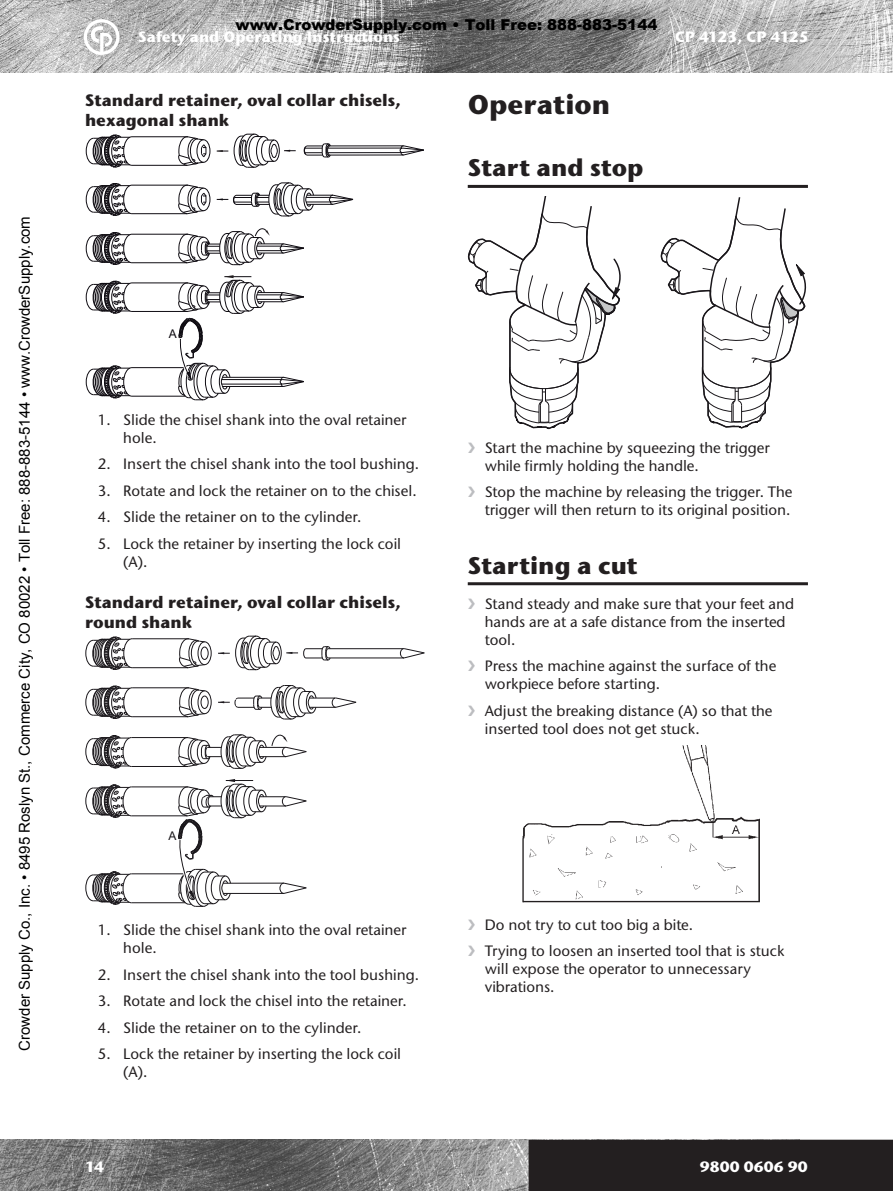
<style>
.page{position:relative;width:893px;height:1191px;background:#fff}
.page>*{position:absolute;margin:0;border:0;box-sizing:border-box;transform-origin:0 0}
.t1{font:700 27px "Stone Sans ITC";color:#231f20}
.t2{font:700 24px "Stone Sans ITC";color:#231f20}
.t3{font:700 16.5px/19.8px "Stone Sans ITC";color:#231f20}
.t4{font:500 15px/26.5px "Stone Sans ITC";color:#231f20}
.t5{font:15px "Arial";color:#000}
.t6{font:900 15px "Arial";color:#000}
.t7{font:700 15px "Stone Sans ITC";color:#fff}
.t8{font:700 15px "Stone Sans ITC";letter-spacing:-.025em;color:#fff}
.t9{font:12px "Arial";color:#0f0c12}
.t10{font:12px "Arial";color:#1a171b}
</style>
<div class="page">
<img style="left:0;top:0;width:893px;height:72px">
<img style="left:0;top:1140px;width:529px;height:51px">
<svg style="left:84px;top:19px;width:36px;height:36px"></svg>
<div style="left:529px;top:1140px;width:364px;height:51px;background:#231f20"></div>
<svg style="left:217px;top:150px;width:11px;height:2px"></svg>
<hr style="left:329px;top:146px;width:75px;height:1px;background:#0f0c12">
<hr style="left:328px;top:148px;width:74px;height:1px;background:#0f0c12">
<hr style="left:329px;top:155px;width:75px;height:1px;background:#0f0c12">
<hr style="left:328px;top:152px;width:74px;height:1px;background:#0f0c12">
<svg style="left:400px;top:145px;width:24px;height:10px"></svg>
<svg style="left:304px;top:143px;width:27px;height:15px"></svg>
<svg style="left:217px;top:182px;width:137px;height:35px"></svg>
<svg style="left:234px;top:134px;width:62px;height:34px"></svg>
<div style="left:197px;top:139px;width:13px;height:23px;border:1px solid #0f0c12;border-radius:50%"></div>
<hr style="left:132px;top:165px;width:55px;height:1px;background:#0f0c12">
<hr style="left:132px;top:136px;width:55px;height:1px;background:#0f0c12">
<svg style="left:86px;top:135px;width:46px;height:33px"></svg>
<svg style="left:178px;top:136px;width:29px;height:30px"></svg>
<div style="left:197px;top:188px;width:13px;height:23px;border:1px solid #0f0c12;border-radius:50%"></div>
<hr style="left:132px;top:213px;width:55px;height:1px;background:#0f0c12">
<hr style="left:132px;top:185px;width:55px;height:1px;background:#0f0c12">
<svg style="left:86px;top:183px;width:46px;height:33px"></svg>
<svg style="left:178px;top:184px;width:29px;height:30px"></svg>
<hr style="left:132px;top:262px;width:55px;height:1px;background:#0f0c12">
<hr style="left:132px;top:234px;width:55px;height:1px;background:#0f0c12">
<svg style="left:86px;top:232px;width:46px;height:33px"></svg>
<svg style="left:178px;top:228px;width:126px;height:37px"></svg>
<hr style="left:132px;top:311px;width:55px;height:1px;background:#0f0c12">
<hr style="left:132px;top:283px;width:55px;height:1px;background:#0f0c12">
<svg style="left:86px;top:281px;width:46px;height:33px"></svg>
<hr style="left:132px;top:396px;width:53px;height:1px;background:#0f0c12">
<hr style="left:132px;top:367px;width:53px;height:1px;background:#0f0c12">
<svg style="left:86px;top:365px;width:46px;height:33px"></svg>
<svg style="left:178px;top:275px;width:126px;height:125px"></svg>
<hr style="left:328px;top:648px;width:75px;height:1px;background:#1a171b">
<hr style="left:328px;top:657px;width:76px;height:1px;background:#1a171b">
<svg style="left:400px;top:648px;width:25px;height:10px"></svg>
<svg style="left:218px;top:685px;width:139px;height:34px"></svg>
<svg style="left:218px;top:635px;width:113px;height:35px"></svg>
<div style="left:198px;top:641px;width:13px;height:24px;border:1px solid #1a171b;border-radius:50%"></div>
<hr style="left:132px;top:667px;width:56px;height:1px;background:#1a171b">
<hr style="left:132px;top:638px;width:56px;height:1px;background:#1a171b">
<svg style="left:85px;top:636px;width:48px;height:34px"></svg>
<svg style="left:179px;top:638px;width:26px;height:30px"></svg>
<div style="left:201px;top:647px;width:7px;height:12px;border:1px solid #1a171b;border-radius:50%"></div>
<div style="left:198px;top:690px;width:13px;height:24px;border:1px solid #1a171b;border-radius:50%"></div>
<hr style="left:132px;top:716px;width:56px;height:1px;background:#1a171b">
<hr style="left:132px;top:687px;width:56px;height:1px;background:#1a171b">
<svg style="left:85px;top:685px;width:48px;height:34px"></svg>
<svg style="left:179px;top:687px;width:26px;height:30px"></svg>
<div style="left:201px;top:696px;width:7px;height:12px;border:1px solid #1a171b;border-radius:50%"></div>
<hr style="left:131px;top:766px;width:56px;height:1px;background:#1a171b">
<hr style="left:131px;top:737px;width:56px;height:1px;background:#1a171b">
<svg style="left:85px;top:735px;width:47px;height:33px"></svg>
<svg style="left:178px;top:734px;width:129px;height:35px"></svg>
<hr style="left:131px;top:815px;width:56px;height:1px;background:#1a171b">
<hr style="left:131px;top:786px;width:56px;height:1px;background:#1a171b">
<svg style="left:85px;top:784px;width:47px;height:34px"></svg>
<hr style="left:131px;top:902px;width:54px;height:1px;background:#1a171b">
<hr style="left:131px;top:873px;width:54px;height:1px;background:#1a171b">
<svg style="left:85px;top:871px;width:47px;height:34px"></svg>
<svg style="left:177px;top:779px;width:130px;height:128px"></svg>
<hr style="left:468px;top:185px;width:340px;height:3px;background:#231f20">
<hr style="left:468px;top:582px;width:340px;height:3px;background:#231f20">
<svg style="left:468px;top:212px;width:338px;height:218px"></svg>
<img style="left:522px;top:745px;width:238px;height:158px">
<p class="t5" style="left:15px;top:1050px;width:836px;rotate:-90deg">Crowder Supply Co., Inc. • 8495 Roslyn St., Commerce City, CO 80022 • Toll Free: 888-883-5144 • www.CrowderSupply.com</p>
<p class="t6" style="left:236px;top:13px;width:423px">www.CrowderSupply.com • Toll Free: 888-883-5144</p>
<p class="t7" style="left:138px;top:27px;width:263px">Safety and Operating I nstructions</p>
<p class="t8" style="left:675px;top:27px;width:136px">CP 4123, CP 4125</p>
<p class="t3" style="left:85px;top:90px;width:317px">Standard retainer, oval collar chisels, hexagonal shank</p>
<h1 class="t1" style="left:468px;top:86px;width:144px">Operation</h1>
<h2 class="t2" style="left:468px;top:152px;width:177px">Start and stop</h2>
<p class="t9" style="left:169px;top:326px;width:10px">A</p>
<p class="t4" style="left:123px;top:410px;width:285px;line-height:18px">Slide the chisel shank into the oval retainer hole.</p>
<p class="t4" style="left:123px;top:450px;width:297px">Insert the chisel shank into the tool bushing.<br>Rotate and lock the retainer on to the chisel.<br>Slide the retainer on to the cylinder.<br>Lock the retainer by inserting the lock coil</p>
<p class="t4" style="left:123px;top:548px;width:26px">(A).</p>
<p class="t3" style="left:85px;top:592px;width:317px">Standard retainer, oval collar chisels, round shank</p>
<p class="t4" style="left:98px;top:406px;width:14px">1.</p>
<p class="t4" style="left:98px;top:450px;width:14px;text-align:justify">2.<br>3.<br>4.<br>5.</p>
<p class="t10" style="left:168px;top:827px;width:10px">A</p>
<p class="t4" style="left:98px;top:916px;width:14px">1.</p>
<p class="t4" style="left:98px;top:961px;width:14px;text-align:justify">2.<br>3.<br>4.<br>5.</p>
<p class="t4" style="left:123px;top:920px;width:285px;line-height:18px">Slide the chisel shank into the oval retainer hole.</p>
<p class="t4" style="left:123px;top:961px;width:297px">Insert the chisel shank into the tool bushing.<br>Rotate and lock the chisel into the retainer.<br>Slide the retainer on to the cylinder.<br>Lock the retainer by inserting the lock coil</p>
<p class="t4" style="left:123px;top:1058px;width:26px">(A).</p>
<p class="t7" style="left:85px;top:1157px;width:21px">14</p>
<p class="t4" style="left:485px;top:438px;width:287px;line-height:18px">Start the machine by squeezing the trigger while firmly holding the handle.</p>
<p class="t4" style="left:485px;top:483px;width:309px;line-height:18px">Stop the machine by releasing the trigger. The trigger will then return to its original position.</p>
<h2 class="t2" style="left:468px;top:550px;width:171px">Starting a cut</h2>
<p class="t4" style="left:485px;top:594px;width:311px;line-height:18px">Stand steady and make sure that your feet and hands are at a safe distance from the inserted tool.</p>
<p class="t4" style="left:485px;top:657px;width:293px;line-height:18px">Press the machine against the surface of the workpiece before starting.</p>
<p class="t4" style="left:485px;top:701px;width:289px;line-height:18px">Adjust the breaking distance (A) so that the inserted tool does not get stuck.</p>
<p class="t4" style="left:485px;top:911px;width:301px">Do not try to cut too big a bite.<br>Trying to loosen an inserted tool that is stuck</p>
<p class="t4" style="left:485px;top:959px;width:268px;line-height:18px">will expose the operator to unnecessary vibrations.</p>
<p class="t7" style="left:700px;top:1157px;width:110px">9800 0606 90</p>
</div>
